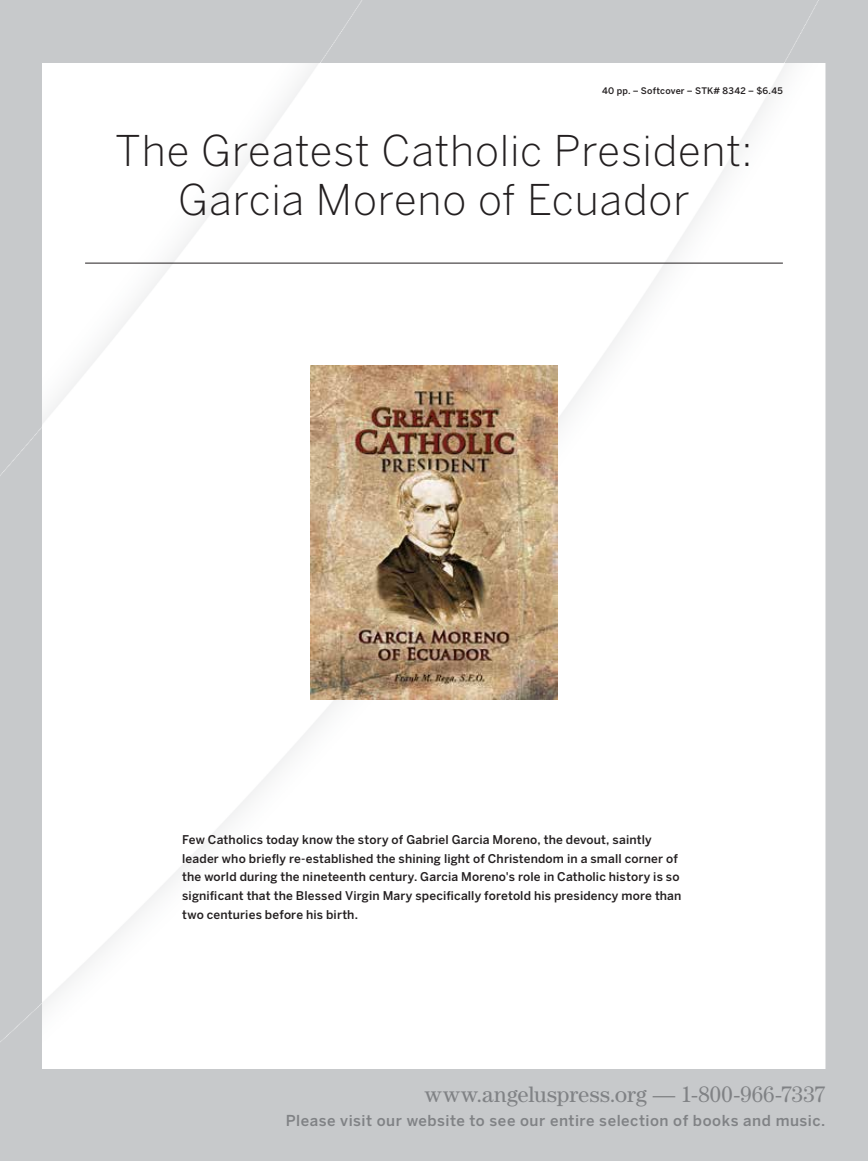
<style>
.page{position:relative;width:868px;height:1161px;background:#fff}
.page>*{position:absolute;margin:0;border:0;box-sizing:border-box;transform-origin:0 0}
.t1{font:300 42px/48px "Benton Sans";letter-spacing:.02em;color:#231f20;text-align:center}
.t2{font:22.5px "Century Std";letter-spacing:.005em;color:#808285}
.t3{font:500 15px "Benton Sans";letter-spacing:.035em;color:#808285}
.t4{font:500 12px/18.8px "Benton Sans";letter-spacing:.01em;color:#231f20}
.t5{font:500 9px "Benton Sans";letter-spacing:.025em;color:#231f20}
</style>
<div class="page">
<div style="left:0;top:0;width:867px;height:1161px;background:#c7c9cb"></div>
<img style="left:43px;top:64px;width:782px;height:1005px">
<hr style="left:85px;top:263px;width:697px;height:1px;background:#231f20">
<img style="left:310px;top:366px;width:247px;height:333px">
<p class="t5" style="left:602px;top:85px;width:182px">40 pp. – Softcover – STK# 8342 – $6.45</p>
<h1 class="t1" style="left:115px;top:127px;width:638px">The Greatest Catholic President:<br>Garcia Moreno of Ecuador</h1>
<p class="t4" style="left:182px;top:830px;width:500px">Few Catholics today know the story of Gabriel Garcia Moreno, the devout, saintly leader who briefly re-established the shining light of Christendom in a small corner of the world during the nineteenth century. Garcia Moreno's role in Catholic history is so significant that the Blessed Virgin Mary specifically foretold his presidency more than two centuries before his birth.</p>
<h2 class="t2" style="left:424px;top:1081px;width:402px">www.angeluspress.org — 1-800-966-7337</h2>
<p class="t3" style="left:286px;top:1111px;width:541px">Please visit our website to see our entire selection of books and music.</p>
</div>
